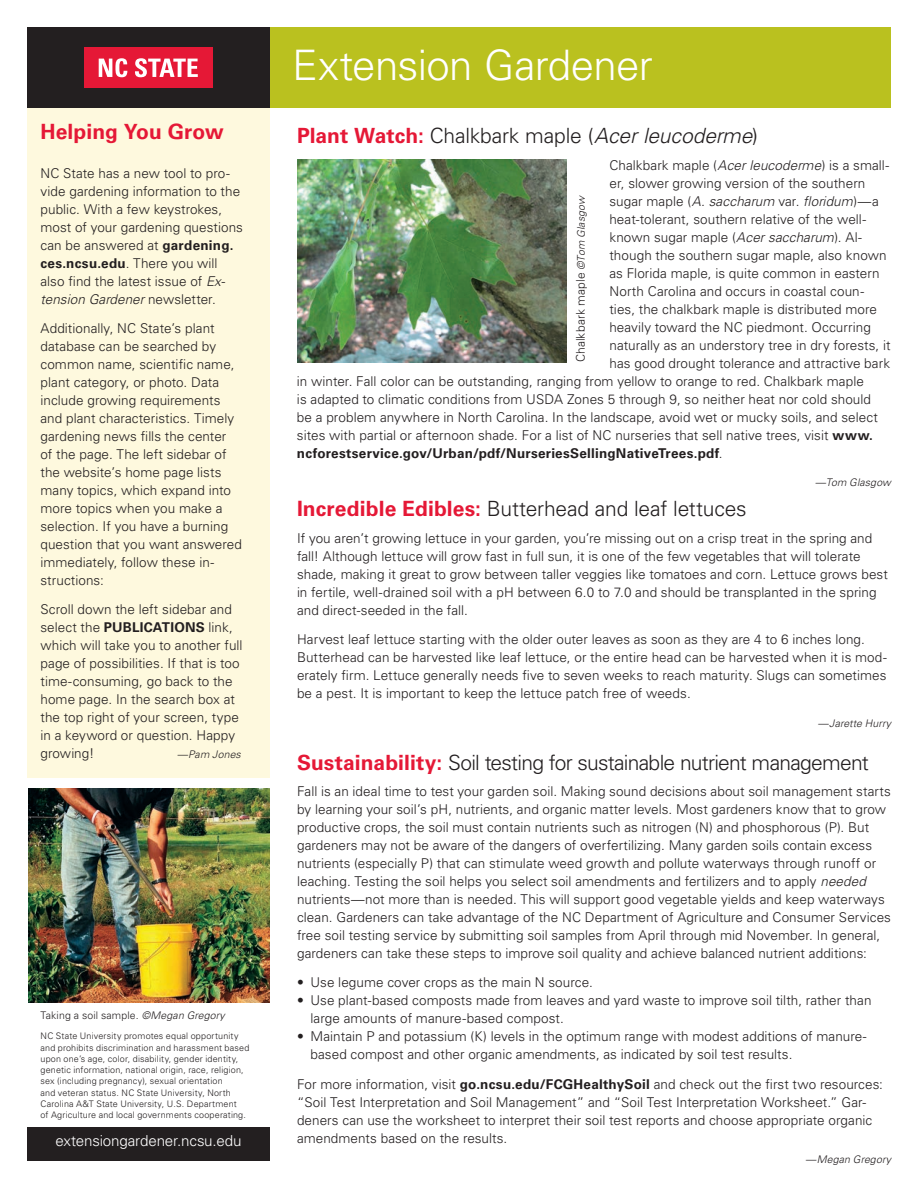
<style>
.page{position:relative;width:918px;height:1188px;background:#fff}
.page>*{position:absolute;margin:0;border:0;box-sizing:border-box;transform-origin:0 0}
.t1{font:300 42px "Univers LT Std";letter-spacing:-.015em;color:#fff}
.t2{font:300 21px "Univers LT Std";letter-spacing:-.025em;color:#231f20}
.t3{font:700 21px "Univers LT Std";letter-spacing:.005em;color:#e51836}
.t4{font:300 15.15px "Univers LT Std";letter-spacing:-.01em;color:#fff}
._2015_Body_Text{font:300 13.5px/18px "Univers LT Std";letter-spacing:.005em;color:#231f20}
._2015_Bulleted{font:300 13.5px/18px "Univers LT Std";letter-spacing:.005em;color:#231f20}
._2015_Body_Text-2{font:700 13.5px "Univers LT Std";letter-spacing:.02em;color:#231f20}
._2015_Body_Text-3{font:italic 300 13.5px "Univers LT Std";letter-spacing:.005em;color:#231f20}
._2015_Byline{font:300 12px "Univers LT Std";letter-spacing:.01em;color:#231f20}
._2015_Byline-2{font:italic 300 10.5px "Univers LT Std";letter-spacing:.015em;color:#231f20}
._2015_Byline-3{font:300 10.5px "Univers LT Std";letter-spacing:.015em;color:#231f20}
._2015_Body_Text-4{font:italic 300 10.5px "Univers LT Std";letter-spacing:.01em;color:#231f20}
.t5{font:300 9px/11.2px "Univers LT Std";letter-spacing:.02em;color:#231f20}
.s1{font-weight:700}
.s2{font-style:italic}
.s3{font-weight:700;color:#e51836}
.s4{font-style:normal}
.s5{font-weight:300}
.s6{font-style:italic;font-size:10.5px}
</style>
<div class="page">
<div style="left:27px;top:108px;width:243px;height:670px;background:#fef9de"></div>
<div style="left:27px;top:1127px;width:243px;height:34px;background:#231f20"></div>
<div style="left:270px;top:27px;width:621px;height:81px;background:#bac11f"></div>
<div style="left:27px;top:27px;width:243px;height:81px;background:#231f20"></div>
<div style="left:84px;top:48px;width:129px;height:40px;background:#e51836"></div>
<svg style="left:99px;top:58px;width:28px;height:19px"></svg>
<svg style="left:135px;top:58px;width:63px;height:19px"></svg>
<img style="left:297px;top:160px;width:270px;height:203px">
<img style="left:28px;top:789px;width:242px;height:214px">
<p class="t3" style="left:40px;top:119px;width:185px">Helping You Grow</p>
<p class="_2015_Body_Text" style="left:40px;top:164px;width:204px">NC State has a new tool to pro&shy;vide gardening information to the public. With a few keystrokes, most of your gardening questions can be answered at <span class="s1">gardening. ces.ncsu.edu</span>. There you will also find the latest issue of <span class="s2">Ex&shy;tension Gardener</span> newsletter.</p>
<p class="_2015_Body_Text" style="left:40px;top:319px;width:203px">Additionally, NC State’s plant database can be searched by common name, scientific name, plant category, or photo. Data include growing requirements and plant characteristics. Timely gardening news fills the center<br>of the page. The left sidebar of the website’s home page lists many topics, which expand into more topics when you make a selection. If you have a burning question that you want answered immediately, follow these in&shy;structions:</p>
<p class="_2015_Body_Text" style="left:40px;top:600px;width:204px">Scroll down the left sidebar and select the <span class="s1">PUBLICATIONS</span> link, which will take you to another full page of possibilities. If that is too time-consuming, go back to the home page. In the search box at the top right of your screen, type in a keyword or question. Happy growing!</p>
<p class="_2015_Body_Text-4" style="left:177px;top:748px;width:65px">—Pam Jones</p>
<p class="_2015_Byline-3" style="left:40px;top:1009px;width:186px">Taking a soil sample. <span class="s2">©Megan Gregory</span></p>
<p class="t5" style="left:40px;top:1030px;width:210px">NC State University promotes equal opportunity and prohibits discrimination and harassment based upon one’s age, color, disability, gender identity, genetic information, national origin, race, religion, sex (including pregnancy), sexual orientation<br>and veteran status. NC State University, North Carolina A&amp;T State University, U.S. Department<br>of Agriculture and local governments cooperating.</p>
<p class="t4" style="left:56px;top:1132px;width:187px">extensiongardener.ncsu.edu</p>
<p class="t1" style="left:292px;top:40px;width:362px">Extension Gardener</p>
<p class="t2" style="left:297px;top:123px;width:463px"><span class="s3">Plant Watch:</span> Chalkbark maple (<span class="s2">Acer leucoderme</span>)</p>
<p class="_2015_Body_Text" style="left:609px;top:156px;width:281px">Chalkbark maple (<span class="s2">Acer leucoderme</span>) is a small-</p>
<p class="_2015_Body_Text" style="left:609px;top:174px;width:258px">er, slower growing version of the southern</p>
<p class="_2015_Body_Text-3" style="left:609px;top:193px;width:271px"><span class="s4">sugar maple (</span>A. saccharum <span class="s4">var.</span> floridum<span class="s4">)—a</span></p>
<p class="_2015_Body_Text" style="left:609px;top:210px;width:258px">heat-tolerant, southern relative of the well-</p>
<p class="_2015_Body_Text" style="left:609px;top:228px;width:254px">known sugar maple (<span class="s2">Acer saccharum</span>). Al-</p>
<p class="_2015_Body_Text" style="left:609px;top:246px;width:279px">though the southern sugar maple, also known</p>
<p class="_2015_Body_Text" style="left:609px;top:264px;width:272px">as Florida maple, is quite common in eastern</p>
<p class="_2015_Body_Text" style="left:609px;top:282px;width:256px">North Carolina and occurs in coastal coun-</p>
<p class="_2015_Body_Text" style="left:609px;top:300px;width:269px">ties, the chalkbark maple is distributed more</p>
<p class="_2015_Body_Text" style="left:609px;top:318px;width:263px">heavily toward the NC piedmont. Occurring</p>
<p class="_2015_Body_Text" style="left:609px;top:336px;width:283px">naturally as an understory tree in dry forests, it</p>
<p class="_2015_Body_Text" style="left:609px;top:354px;width:282px">has good drought tolerance and attractive bark</p>
<p class="_2015_Body_Text" style="left:297px;top:372px;width:568px">in winter. Fall color can be outstanding, ranging from yellow to orange to red. Chalkbark maple</p>
<p class="_2015_Body_Text" style="left:297px;top:390px;width:576px">is adapted to climatic conditions from USDA Zones 5 through 9, so neither heat nor cold should</p>
<p class="_2015_Body_Text" style="left:297px;top:408px;width:582px">be a problem anywhere in North Carolina. In the landscape, avoid wet or mucky soils, and select</p>
<p class="_2015_Body_Text" style="left:297px;top:426px;width:578px">sites with partial or afternoon shade. For a list of NC nurseries that sell native trees, visit <span class="s1">www.</span></p>
<p class="_2015_Body_Text-2" style="left:297px;top:445px;width:427px">ncforestservice.gov/Urban/pdf/NurseriesSellingNativeTrees.pdf<span class="s5">.</span></p>
<p class="_2015_Byline-2" style="left:815px;top:476px;width:77px">—Tom Glasgow</p>
<p class="_2015_Byline" style="left:573px;top:362px;width:168px;rotate:-90deg">Chalkbark maple <span class="s6">©Tom Glasgow</span></p>
<p class="t2" style="left:297px;top:496px;width:451px"><span class="s3">Incredible Edibles:</span> Butterhead and leaf lettuces</p>
<p class="_2015_Body_Text" style="left:297px;top:529px;width:592px">If you aren’t growing lettuce in your garden, you’re missing out on a crisp treat in the spring and fall! Although lettuce will grow fast in full sun, it is one of the few vegetables that will tolerate shade, making it great to grow between taller veggies like tomatoes and corn. Lettuce grows best in fertile, well-drained soil with a pH between 6.0 to 7.0 and should be transplanted in the spring and direct-seeded in the fall.</p>
<p class="_2015_Body_Text" style="left:297px;top:630px;width:591px">Harvest leaf lettuce starting with the older outer leaves as soon as they are 4 to 6 inches long.<br>Butterhead can be harvested like leaf lettuce, or the entire head can be harvested when it is mod&shy;erately firm. Lettuce generally needs five to seven weeks to reach maturity. Slugs can sometimes be a pest. It is important to keep the lettuce patch free of weeds.</p>
<p class="_2015_Byline-2" style="left:818px;top:717px;width:75px">—Jarette Hurry</p>
<p class="t2" style="left:297px;top:750px;width:573px"><span class="s3">Sustainability:</span> Soil testing for sustainable nutrient management</p>
<p class="_2015_Body_Text" style="left:297px;top:782px;width:596px">Fall is an ideal time to test your garden soil. Making sound decisions about soil management starts by learning your soil’s pH, nutrients, and organic matter levels. Most gardeners know that to grow productive crops, the soil must contain nutrients such as nitrogen (N) and phosphorous (P). But gardeners may not be aware of the dangers of overfertilizing. Many garden soils contain excess nutrients (especially P) that can stimulate weed growth and pollute waterways through runoff or leaching. Testing the soil helps you select soil amendments and fertilizers and to apply <span class="s2">needed </span>nutrients—not more than is needed. This will support good vegetable yields and keep waterways clean. Gardeners can take advantage of the NC Department of Agriculture and Consumer Services free soil testing service by submitting soil samples from April through mid November. In general, gardeners can take these steps to improve soil quality and achieve balanced nutrient additions:</p>
<p class="_2015_Bulleted" style="left:297px;top:973px;width:297px">• Use legume cover crops as the main N source.</p>
<p class="_2015_Bulleted" style="left:310px;top:991px;width:563px;text-indent:-14px">• Use plant-based composts made from leaves and yard waste to improve soil tilth, rather than large amounts of manure-based compost.</p>
<p class="_2015_Bulleted" style="left:310px;top:1027px;width:558px;text-indent:-14px">• Maintain P and potassium (K) levels in the optimum range with modest additions of manure&shy;based compost and other organic amendments, as indicated by soil test results.</p>
<p class="_2015_Body_Text" style="left:297px;top:1076px;width:588px">For more information, visit <span class="s1">go.ncsu.edu/FCGHealthySoil</span> and check out the first two resources: “Soil Test Interpretation and Soil Management” and “Soil Test Interpretation Worksheet.” Gar&shy;deners can use the worksheet to interpret their soil test reports and choose appropriate organic amendments based on the results.</p>
<p class="_2015_Byline-2" style="left:805px;top:1153px;width:87px">—Megan Gregory</p>
</div>
